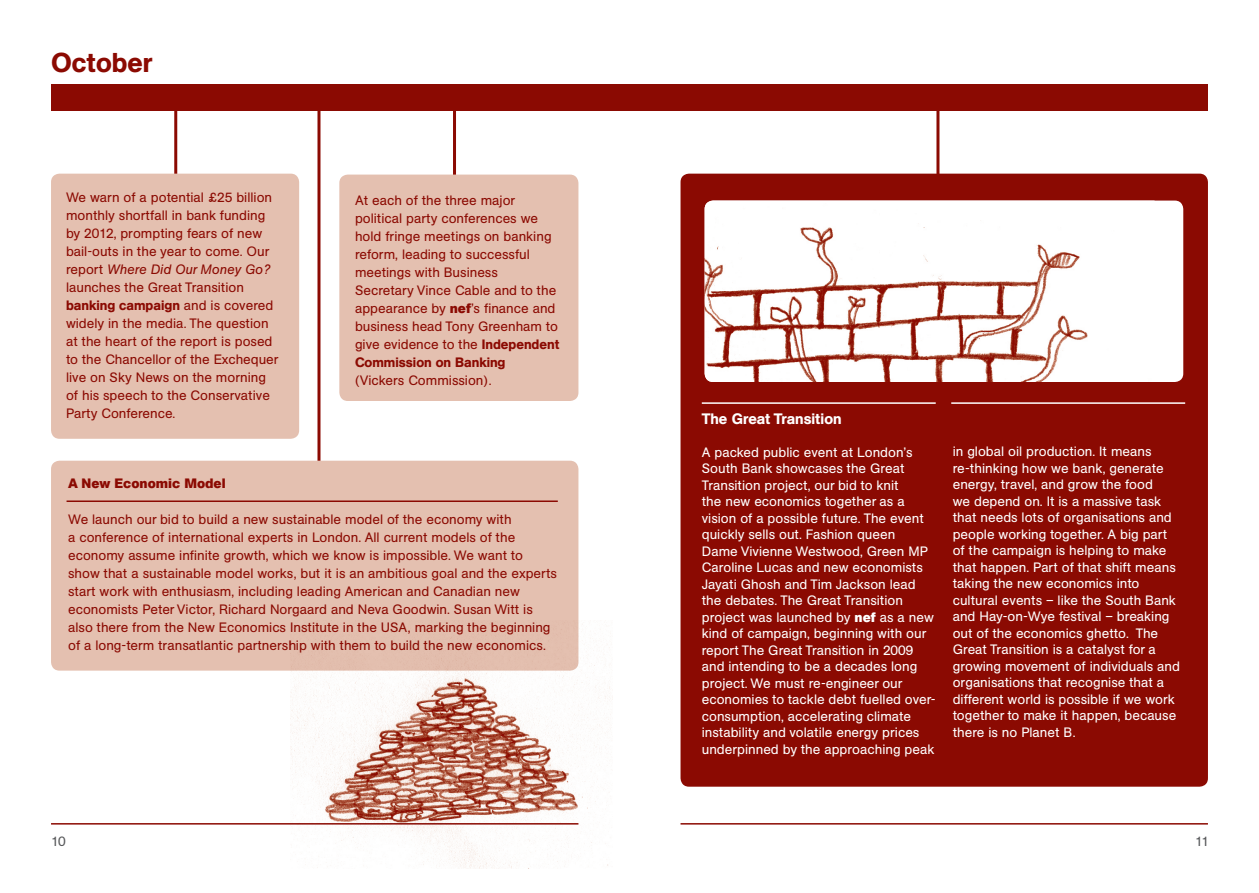
<style>
.page{position:relative;width:1259px;height:893px;background:#fff}
.page>*{position:absolute;margin:0;border:0;box-sizing:border-box;transform-origin:0 0}
.t1{font:500 27px "AG Book BQ";color:#8b0a02}
.t2{font:500 15px "AG Book BQ";color:#fff}
.t3{font:13.5px/18px "AG Book BQ";color:#8b0a02}
.t4{font:13.5px/16.5px "AG Book BQ";color:#fff}
.t5{font:700 13.5px "AG Book BQ";color:#8b0a02}
.t6{font:13.5px "AG Book BQ";color:#57585a}
.s1{font-style:italic}
.s2{font-weight:500}
.s3{font-weight:700}
</style>
<div class="page">
<hr style="left:174px;top:106px;width:3px;height:110px;background:#8b0a02">
<hr style="left:453px;top:106px;width:3px;height:110px;background:#8b0a02">
<hr style="left:936px;top:106px;width:3px;height:110px;background:#8b0a02">
<div style="left:51px;top:174px;width:248px;height:265px;background:#e4c0b0;border-radius:9px"></div>
<div style="left:339px;top:175px;width:239px;height:226px;background:#e4c0b0;border-radius:9px"></div>
<div style="left:680px;top:174px;width:528px;height:613px;background:#8b0a02;border-radius:9px"></div>
<hr style="left:702px;top:402px;width:233px;height:2px;background:#fff">
<hr style="left:951px;top:402px;width:234px;height:2px;background:#fff">
<hr style="left:317px;top:106px;width:3px;height:493px;background:#8b0a02">
<div style="left:51px;top:461px;width:527px;height:210px;background:#e4c0b0;border-radius:9px"></div>
<div style="left:52px;top:84px;width:1156px;height:27px;background:#8b0a02"></div>
<hr style="left:51px;top:823px;width:527px;height:2px;background:#8b0a02">
<hr style="left:680px;top:823px;width:528px;height:2px;background:#8b0a02">
<div style="left:704px;top:201px;width:479px;height:181px;background:#fff;border-radius:9px"></div>
<img style="left:704px;top:201px;width:384px;height:181px">
<hr style="left:67px;top:500px;width:491px;height:2px;background:#8b0a02">
<img style="left:290px;top:621px;width:321px;height:247px">
<p class="t1" style="left:51px;top:47px;width:103px">October</p>
<p class="t3" style="left:66px;top:189px;width:214px">We warn of a potential £25 billion monthly shortfall in bank funding by 2012, prompting fears of new bail-outs in the year to come. Our report <span class="s1">Where Did Our Money Go? </span>launches the Great Transition <span class="s2">banking campaign</span> and is covered widely in the media. The question at the heart of the report is posed to the Chancellor of the Exchequer live on Sky News on the morning of his speech to the Conservative<br>Party Conference.</p>
<p class="t3" style="left:355px;top:191px;width:206px">At each of the three major political party conferences we hold fringe meetings on banking reform, leading to successful meetings with Business<br>Secretary Vince Cable and to the appearance by <span class="s3">nef</span>’s finance and business head Tony Greenham to give evidence to the <span class="s2">Independent<br>Commission on Banking<br></span>(Vickers Commission).</p>
<p class="t5" style="left:68px;top:475px;width:159px">A New Economic Model</p>
<p class="t3" style="left:68px;top:511px;width:490px">We launch our bid to build a new sustainable model of the economy with<br>a conference of international experts in London. All current models of the economy assume infinite growth, which we know is impossible. We want to show that a sustainable model works, but it is an ambitious goal and the experts start work with enthusiasm, including leading American and Canadian new economists Peter Victor, Richard Norgaard and Neva Goodwin. Susan Witt is also there from the New Economics Institute in the USA, marking the beginning of a long-term transatlantic partnership with them to build the new economics.</p>
<p class="t2" style="left:702px;top:409px;width:141px">The Great Transition</p>
<p class="t4" style="left:702px;top:444px;width:235px">A packed public event at London’s South Bank showcases the Great Transition project, our bid to knit<br>the new economics together as a vision of a possible future. The event quickly sells out. Fashion queen<br>Dame Vivienne Westwood, Green MP Caroline Lucas and new economists Jayati Ghosh and Tim Jackson lead the debates. The Great Transition project was launched by <span class="s3">nef</span> as a new kind of campaign, beginning with our report The Great Transition in 2009 and intending to be a decades long project. We must re-engineer our economies to tackle debt fuelled over&shy;consumption, accelerating climate instability and volatile energy prices underpinned by the approaching peak</p>
<p class="t4" style="left:952px;top:443px;width:229px">in global oil production. It means re-thinking how we bank, generate energy, travel, and grow the food<br>we depend on. It is a massive task that needs lots of organisations and people working together. A big part of the campaign is helping to make that happen. Part of that shift means taking the new economics into cultural events – like the South Bank and Hay-on-Wye festival – breaking out of the economics ghetto. The Great Transition is a catalyst for a growing movement of individuals and organisations that recognise that a different world is possible if we work together to make it happen, because there is no Planet B.</p>
<p class="t6" style="left:51px;top:834px;width:16px">10</p>
<p class="t6" style="left:1195px;top:834px;width:15px">11</p>
</div>
